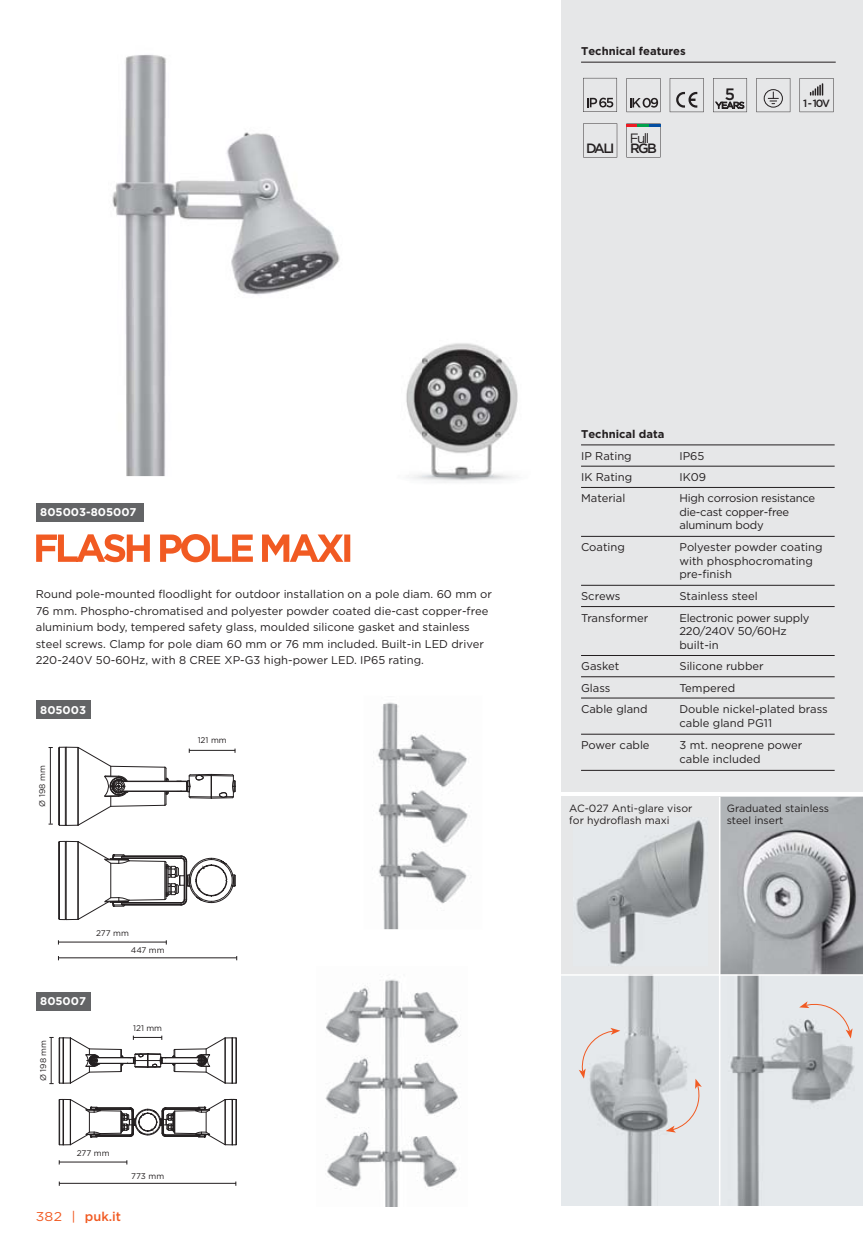
<style>
.page{position:relative;width:863px;height:1233px;background:#fff}
.page>*{position:absolute;margin:0;border:0;box-sizing:border-box;transform-origin:0 0}
.t1{font:500 16.5px "Gotham";color:#231f20}
.t2{font:500 13.5px "Gotham";letter-spacing:-.12em;color:#231f20}
.t3{font:13.5px "Gotham";color:#231f20}
.t4{font:500 12.75px "Gotham";color:#f15a22}
.t5{font:11.25px/13.5px "Gotham";color:#231f20}
.t6{font:11.25px/13.5px "Gotham";letter-spacing:-.02em;color:#231f20}
.t7{font:700 11.25px "Gotham";color:#231f20}
.t8{font:700 11.25px "Gotham";color:#fff}
.t9{font:10.5px/12.6px "Gotham";color:#231f20}
.t10{font:500 10.5px "Gotham";color:#231f20}
.t11{font:8.25px "Gotham";color:#231f20}
.s1{font-weight:400}
</style>
<div class="page">
<div style="left:561px;top:796px;width:301px;height:409px;background:#e6e7e8"></div>
<img style="left:720px;top:797px;width:142px;height:177px">
<img style="left:112px;top:55px;width:228px;height:421px">
<img style="left:561px;top:975px;width:301px;height:230px">
<div style="left:561px;top:0;width:301px;height:791px;background:#e6e7e8"></div>
<hr style="left:581px;top:444px;width:253px;height:1px;background:#231f20">
<hr style="left:581px;top:466px;width:253px;height:1px;background:#231f20">
<hr style="left:581px;top:487px;width:253px;height:1px;background:#231f20">
<hr style="left:581px;top:536px;width:253px;height:1px;background:#231f20">
<hr style="left:581px;top:585px;width:253px;height:1px;background:#231f20">
<hr style="left:581px;top:606px;width:253px;height:1px;background:#231f20">
<hr style="left:581px;top:655px;width:253px;height:1px;background:#231f20">
<hr style="left:581px;top:676px;width:253px;height:1px;background:#231f20">
<hr style="left:581px;top:697px;width:253px;height:1px;background:#231f20">
<hr style="left:581px;top:734px;width:253px;height:1px;background:#231f20">
<hr style="left:581px;top:770px;width:253px;height:1px;background:#231f20">
<img style="left:573px;top:820px;width:132px;height:146px">
<img style="left:573px;top:820px;width:96px;height:5px">
<hr style="left:718px;top:796px;width:2px;height:409px;background:#fff">
<hr style="left:561px;top:974px;width:301px;height:1px;background:#fff">
<svg style="left:799px;top:1001px;width:53px;height:37px"></svg>
<svg style="left:578px;top:1027px;width:42px;height:51px"></svg>
<svg style="left:665px;top:1078px;width:37px;height:54px"></svg>
<svg style="left:59px;top:1098px;width:178px;height:47px"></svg>
<hr style="left:59px;top:1161px;width:68px;height:1px;background:#231f20">
<hr style="left:59px;top:1182px;width:177px;height:1px;background:#231f20">
<svg style="left:49px;top:1035px;width:188px;height:49px"></svg>
<div style="left:36px;top:700px;width:54px;height:19px;background:#636466"></div>
<div style="left:36px;top:991px;width:54px;height:19px;background:#636466"></div>
<svg style="left:36px;top:534px;width:314px;height:28px"></svg>
<hr style="left:122px;top:780px;width:59px;height:1px;background:#231f20">
<hr style="left:122px;top:781px;width:59px;height:1px;background:#231f20">
<hr style="left:122px;top:790px;width:59px;height:1px;background:#231f20">
<hr style="left:122px;top:791px;width:59px;height:1px;background:#231f20">
<svg style="left:177px;top:774px;width:59px;height:24px"></svg>
<svg style="left:58px;top:841px;width:178px;height:79px"></svg>
<hr style="left:189px;top:750px;width:46px;height:1px;background:#231f20">
<hr style="left:58px;top:941px;width:108px;height:1px;background:#231f20">
<hr style="left:58px;top:957px;width:179px;height:1px;background:#231f20">
<svg style="left:49px;top:746px;width:120px;height:80px"></svg>
<img style="left:406px;top:343px;width:112px;height:140px">
<hr style="left:581px;top:62px;width:254px;height:1px;background:#231f20">
<svg style="left:669px;top:78px;width:34px;height:34px"></svg>
<svg style="left:713px;top:78px;width:34px;height:34px"></svg>
<svg style="left:626px;top:78px;width:34px;height:34px"></svg>
<svg style="left:626px;top:123px;width:34px;height:34px"></svg>
<svg style="left:583px;top:78px;width:34px;height:34px"></svg>
<svg style="left:583px;top:123px;width:34px;height:34px"></svg>
<svg style="left:756px;top:78px;width:34px;height:34px"></svg>
<svg style="left:799px;top:78px;width:34px;height:34px"></svg>
<img style="left:377px;top:702px;width:91px;height:227px">
<img style="left:325px;top:979px;width:136px;height:227px">
<div style="left:36px;top:503px;width:107px;height:18px;background:#636466"></div>
<p class="t7" style="left:581px;top:44px;width:106px">Technical features</p>
<p class="t2" style="left:586px;top:143px;width:30px">DALI</p>
<p class="t3" style="left:629px;top:132px;width:21px">Full</p>
<p class="t2" style="left:630px;top:143px;width:28px">RGB</p>
<h1 class="t1" style="left:724px;top:89px;width:12px">5</h1>
<p class="t10" style="left:803px;top:100px;width:28px">1 - 10V</p>
<p class="t8" style="left:40px;top:506px;width:98px">805003-805007</p>
<p class="t5" style="left:36px;top:587px;width:457px;line-height:16.5px">Round pole-mounted floodlight for outdoor installation on a pole diam. 60 mm or 76 mm. Phospho-chromatised and polyester powder coated die-cast copper-free aluminium body, tempered safety glass, moulded silicone gasket and stainless steel screws. Clamp for pole diam 60 mm or 76 mm included. Built-in LED driver 220-240V 50-60Hz, with 8 CREE XP-G3 high-power LED. IP65 rating.</p>
<p class="t8" style="left:40px;top:703px;width:47px">805003</p>
<p class="t11" style="left:39px;top:806px;width:43px;rotate:-90deg">Ø 198 mm</p>
<p class="t11" style="left:198px;top:736px;width:31px">121 mm</p>
<p class="t11" style="left:96px;top:929px;width:34px">277 mm</p>
<p class="t8" style="left:40px;top:994px;width:47px">805007</p>
<p class="t11" style="left:39px;top:1081px;width:43px;rotate:-90deg">Ø 198 mm</p>
<p class="t11" style="left:131px;top:946px;width:35px">447 mm</p>
<p class="t11" style="left:133px;top:1023px;width:31px">121 mm</p>
<p class="t11" style="left:77px;top:1149px;width:34px">277 mm</p>
<p class="t11" style="left:131px;top:1171px;width:34px">773 mm</p>
<p class="t4" style="left:36px;top:1211px;width:87px"><span class="s1">382 |</span> puk.it</p>
<p class="t7" style="left:581px;top:427px;width:85px">Technical data</p>
<p class="t5" style="left:581px;top:450px;width:52px">IP Rating</p>
<p class="t5" style="left:679px;top:450px;width:26px">IP65</p>
<p class="t5" style="left:581px;top:471px;width:53px">IK Rating</p>
<p class="t5" style="left:679px;top:471px;width:28px">IK09</p>
<p class="t5" style="left:581px;top:492px;width:46px">Material</p>
<p class="t6" style="left:679px;top:492px;width:137px">High corrosion resistance die-cast copper-free aluminum body</p>
<p class="t5" style="left:581px;top:541px;width:45px">Coating</p>
<p class="t5" style="left:679px;top:541px;width:145px">Polyester powder coating with phosphocromating pre-finish</p>
<p class="t5" style="left:581px;top:590px;width:41px">Screws</p>
<p class="t5" style="left:679px;top:590px;width:80px">Stainless steel</p>
<p class="t5" style="left:581px;top:611px;width:69px">Transformer</p>
<p class="t6" style="left:679px;top:611px;width:131px">Electronic power supply<br>220/240V 50/60Hz built-in</p>
<p class="t5" style="left:581px;top:660px;width:40px">Gasket</p>
<p class="t5" style="left:679px;top:660px;width:86px">Silicone rubber</p>
<p class="t5" style="left:581px;top:681px;width:31px">Glass</p>
<p class="t5" style="left:679px;top:681px;width:57px">Tempered</p>
<p class="t5" style="left:581px;top:703px;width:68px">Cable gland</p>
<p class="t5" style="left:679px;top:703px;width:150px">Double nickel-plated brass cable gland PG11</p>
<p class="t5" style="left:581px;top:739px;width:70px">Power cable</p>
<p class="t5" style="left:679px;top:739px;width:124px">3 mt. neoprene power cable included</p>
<p class="t9" style="left:569px;top:802px;width:125px">AC-027 Anti-glare visor for hydroflash maxi</p>
<p class="t9" style="left:726px;top:802px;width:104px">Graduated stainless steel insert</p>
</div>
